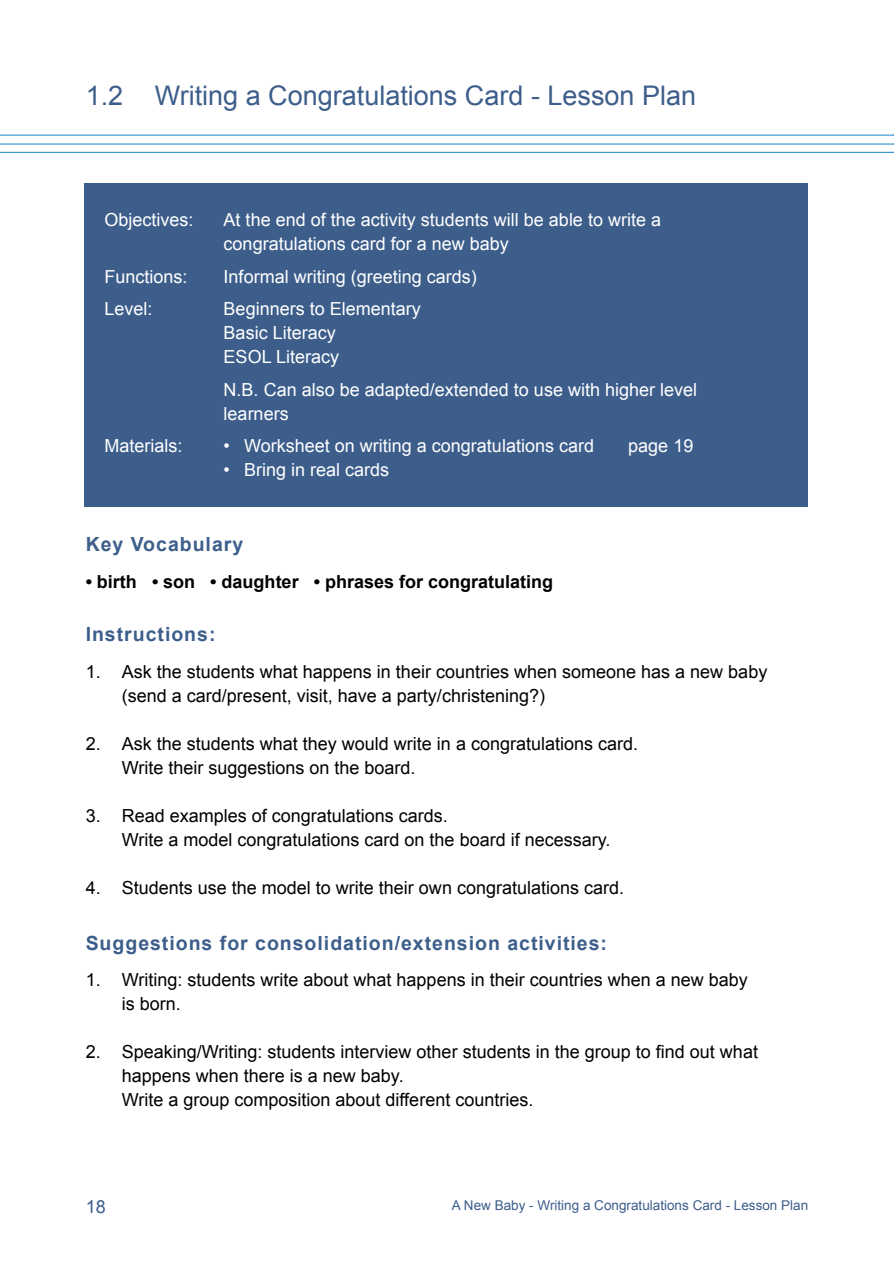
<style>
.page{position:relative;width:895px;height:1265px;background:#fff}
.page>*{position:absolute;margin:0;border:0;box-sizing:border-box;transform-origin:0 0}
.t1{font:27px "Arial";color:#3d5e8b}
.body_head_-_lesson_plan{font:700 19.5px "Arial";letter-spacing:.05em;color:#3d5e8b}
.body_-_lesson_plan{font:18px/24px "Arial";color:#000}
.Body_on_red_box_-_lesson_plan{font:18px/24px "Arial";color:#fff}
.bullets_in_lesson_plan__materials{font:18px "Arial";color:#fff}
.body_head_-_lesson_plan-2{font:700 18px "Arial";color:#000}
.t2{font:18px "Arial";color:#3d5e8b}
.t3{font:13.5px "Arial";color:#3d5e8b}
</style>
<div class="page">
<hr style="left:1px;top:135px;width:893px;height:1px;background:#3394ce">
<hr style="left:1px;top:143px;width:893px;height:2px;background:#3394ce">
<hr style="left:1px;top:152px;width:893px;height:1px;background:#3394ce">
<div style="left:85px;top:183px;width:722px;height:324px;background:#3d5e8b"></div>
<p class="t1" style="left:86px;top:81px;width:612px">1.2 Writing a Congratulations Card - Lesson Plan</p>
<p class="Body_on_red_box_-_lesson_plan" style="left:104px;top:208px;width:91px">Objectives:</p>
<p class="Body_on_red_box_-_lesson_plan" style="left:224px;top:208px;width:439px">At the end of the activity students will be able to write a congratulations card for a new baby</p>
<p class="Body_on_red_box_-_lesson_plan" style="left:104px;top:264px;width:85px">Functions:</p>
<p class="Body_on_red_box_-_lesson_plan" style="left:224px;top:264px;width:255px">Informal writing (greeting cards)</p>
<p class="Body_on_red_box_-_lesson_plan" style="left:104px;top:297px;width:50px">Level:</p>
<p class="Body_on_red_box_-_lesson_plan" style="left:224px;top:297px;width:199px">Beginners to Elementary<br>Basic Literacy<br>ESOL Literacy</p>
<p class="Body_on_red_box_-_lesson_plan" style="left:224px;top:377px;width:475px">N.B. Can also be adapted/extended to use with higher level learners</p>
<p class="bullets_in_lesson_plan__materials" style="left:104px;top:436px;width:80px">Materials:</p>
<p class="bullets_in_lesson_plan__materials" style="left:224px;top:436px;width:372px">• Worksheet on writing a congratulations card</p>
<p class="bullets_in_lesson_plan__materials" style="left:628px;top:436px;width:67px">page 19</p>
<p class="bullets_in_lesson_plan__materials" style="left:224px;top:460px;width:167px">• Bring in real cards</p>
<p class="body_head_-_lesson_plan" style="left:86px;top:533px;width:159px">Key Vocabulary</p>
<p class="body_head_-_lesson_plan-2" style="left:86px;top:571px;width:469px">• birth • son • daughter • phrases for congratulating</p>
<p class="body_head_-_lesson_plan" style="left:86px;top:623px;width:131px">Instructions:</p>
<p class="body_-_lesson_plan" style="left:122px;top:659px;width:647px;text-indent:-36px">1. Ask the students what happens in their countries when someone has a new baby (send a card/present, visit, have a party/christening?)</p>
<p class="body_-_lesson_plan" style="left:122px;top:731px;width:518px;text-indent:-36px">2. Ask the students what they would write in a congratulations card.<br>Write their suggestions on the board.</p>
<p class="body_-_lesson_plan" style="left:122px;top:803px;width:490px;text-indent:-36px">3. Read examples of congratulations cards.<br>Write a model congratulations card on the board if necessary.</p>
<p class="body_-_lesson_plan" style="left:86px;top:875px;width:540px">4. Students use the model to write their own congratulations card.</p>
<p class="body_head_-_lesson_plan" style="left:86px;top:931px;width:523px">Suggestions for consolidation/extension activities:</p>
<p class="body_-_lesson_plan" style="left:122px;top:968px;width:627px;text-indent:-36px">1. Writing: students write about what happens in their countries when a new baby is born.</p>
<p class="body_-_lesson_plan" style="left:122px;top:1040px;width:638px;text-indent:-36px">2. Speaking/Writing: students interview other students in the group to find out what happens when there is a new baby.<br>Write a group composition about different countries.</p>
<p class="t2" style="left:86px;top:1196px;width:22px">18</p>
<p class="t3" style="left:452px;top:1197px;width:358px">A New Baby - Writing a Congratulations Card - Lesson Plan</p>
</div>
